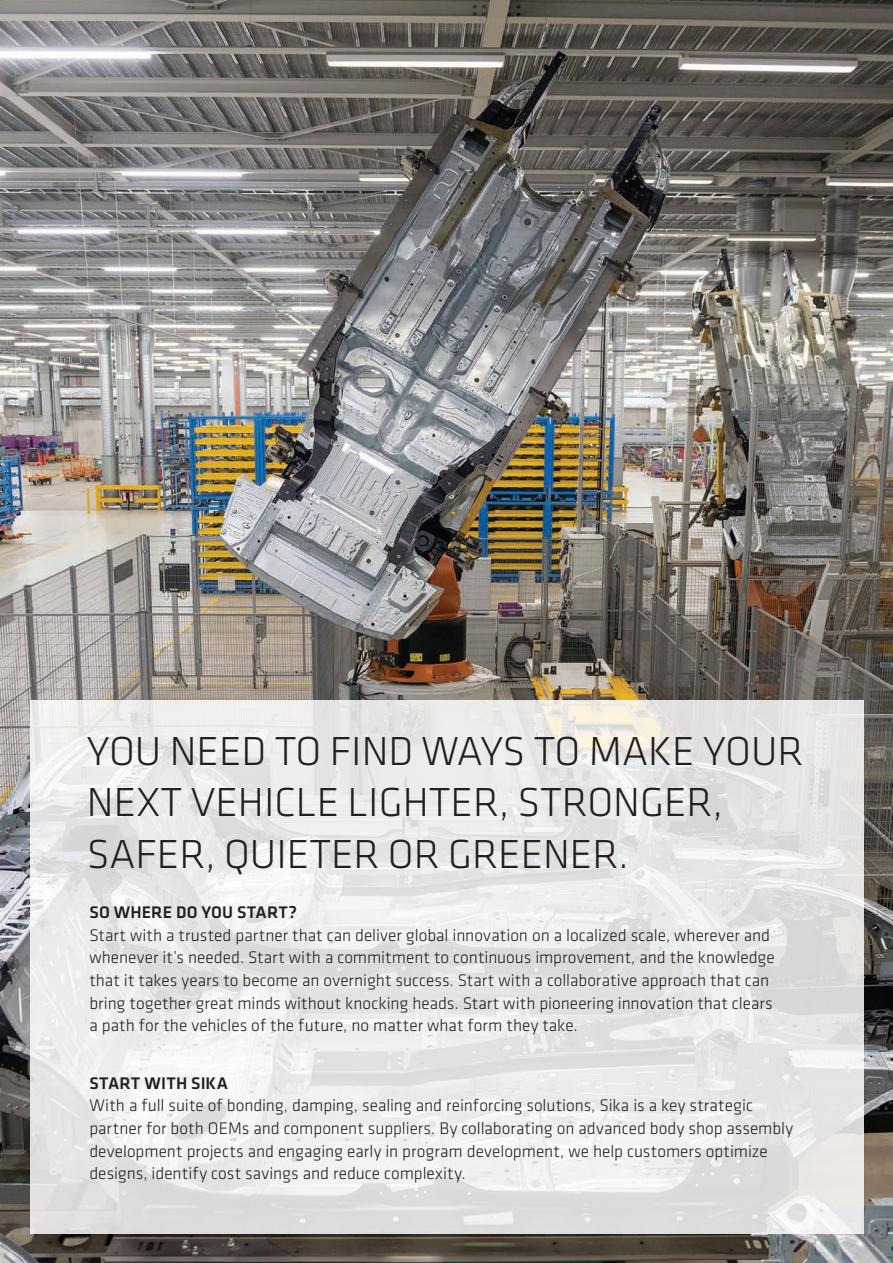
<style>
.page{position:relative;width:893px;height:1263px;background:#fff}
.page>*{position:absolute;margin:0;border:0;box-sizing:border-box;transform-origin:0 0}
.SI_Klavica_HL1{font:300 42px/51px "Klavika";color:#231f20}
.SI__Klavica_Lead___o{font:300 17.4px/22.6px "Klavika";color:#231f20}
.SI__Klavica_Lead___o-2{font:500 17.4px "Klavika";letter-spacing:.01em;color:#231f20}
.SI__Klavica_Lead{font:500 17.4px "Klavika";letter-spacing:.015em;color:#231f20}
</style>
<div class="page">
<img style="left:0;top:0;width:893px;height:1263px">
<svg style="left:30px;top:700px;width:833px;height:533px;fill:#e9e9e9"></svg>
<p class="SI_Klavica_HL1" style="left:87px;top:726px;width:718px">YOU NEED TO FIND WAYS TO MAKE YOUR<br>NEXT VEHICLE LIGHTER, STRONGER,<br>SAFER, QUIETER OR GREENER.</p>
<p class="SI__Klavica_Lead___o-2" style="left:89px;top:900px;width:209px">SO WHERE DO YOU START?</p>
<p class="SI__Klavica_Lead___o" style="left:89px;top:923px;width:687px">Start with a trusted partner that can deliver global innovation on a localized scale, wherever and whenever it’s needed. Start with a commitment to continuous improvement, and the knowledge that it takes years to become an overnight success. Start with a collaborative approach that can bring together great minds without knocking heads. Start with pioneering innovation that clears a path for the vehicles of the future, no matter what form they take.</p>
<p class="SI__Klavica_Lead" style="left:89px;top:1071px;width:140px">START WITH SIKA</p>
<p class="SI__Klavica_Lead___o" style="left:89px;top:1094px;width:705px">With a full suite of bonding, damping, sealing and reinforcing solutions, Sika is a key strategic partner for both OEMs and component suppliers. By collaborating on advanced body shop assembly development projects and engaging early in program development, we help customers optimize designs, identify cost savings and reduce complexity.</p>
</div>
